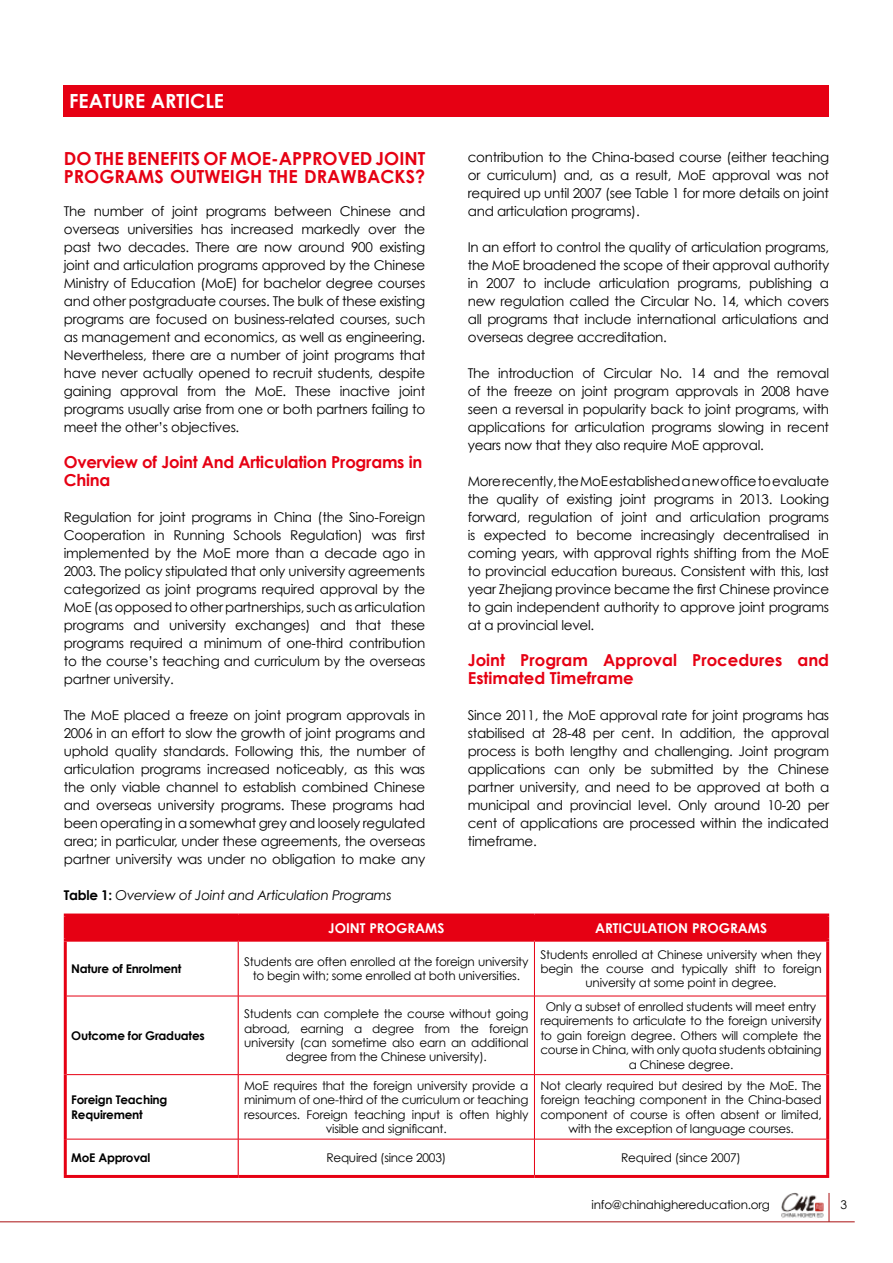
<style>
.page{position:relative;width:893px;height:1263px;background:#fff}
.page>*{position:absolute;margin:0;border:0;box-sizing:border-box;transform-origin:0 0}
.t1{font:700 19.5px "Century Gothic";color:#fff}
.t2{font:700 18px/18px "Century Gothic";color:#e60013}
.t3{font:700 16.5px/18px "Century Gothic";color:#e60013}
.t4{font:13.5px/18px "Century Gothic";letter-spacing:-.02em;color:#000;text-align:justify}
.t5{font:italic 13.5px "Century Gothic";letter-spacing:-.02em;color:#000}
.t6{font:700 13.5px "Century Gothic";color:#fff}
.t7{font:12px/14.4px "Century Gothic";letter-spacing:-.02em;color:#000;text-align:center}
.t8{font:700 12px/14.4px "Century Gothic";letter-spacing:-.02em;color:#000}
.s1{font-weight:700;font-style:normal}
</style>
<div class="page">
<hr style="left:0;top:1221px;width:855px;height:1px;background:#a91011">
<svg style="left:829px;top:1193px;width:1px;height:29px"></svg>
<img style="left:781px;top:1193px;width:43px;height:25px">
<div style="left:64px;top:85px;width:765px;height:32px;background:#e60013"></div>
<div style="left:67px;top:916px;width:759px;height:23px;background:#e60013"></div>
<hr style="left:237px;top:916px;width:3px;height:23px;background:#e60013">
<hr style="left:533px;top:916px;width:3px;height:23px;background:#e60013">
<hr style="left:64px;top:942px;width:3px;height:54px;background:#e60013">
<hr style="left:826px;top:942px;width:3px;height:54px;background:#e60013">
<hr style="left:64px;top:996px;width:3px;height:78px;background:#e60013">
<hr style="left:826px;top:996px;width:3px;height:78px;background:#e60013">
<hr style="left:64px;top:1074px;width:3px;height:65px;background:#e60013">
<hr style="left:826px;top:1074px;width:3px;height:65px;background:#e60013">
<hr style="left:64px;top:1139px;width:3px;height:36px;background:#e60013">
<hr style="left:826px;top:1139px;width:3px;height:36px;background:#e60013">
<hr style="left:64px;top:1175px;width:174px;height:3px;background:#e60013">
<hr style="left:238px;top:1175px;width:296px;height:3px;background:#e60013">
<hr style="left:534px;top:1175px;width:295px;height:3px;background:#e60013">
<hr style="left:238px;top:942px;width:1px;height:54px;background:#e60013">
<hr style="left:238px;top:996px;width:1px;height:78px;background:#e60013">
<hr style="left:238px;top:1075px;width:1px;height:64px;background:#e60013">
<hr style="left:238px;top:1139px;width:1px;height:36px;background:#e60013">
<hr style="left:534px;top:942px;width:1px;height:54px;background:#e60013">
<hr style="left:67px;top:996px;width:171px;height:1px;background:#e60013">
<hr style="left:238px;top:996px;width:296px;height:1px;background:#e60013">
<hr style="left:534px;top:996px;width:292px;height:1px;background:#e60013">
<hr style="left:534px;top:996px;width:1px;height:78px;background:#e60013">
<hr style="left:67px;top:1074px;width:171px;height:1px;background:#e60013">
<hr style="left:238px;top:1074px;width:296px;height:1px;background:#e60013">
<hr style="left:534px;top:1074px;width:292px;height:1px;background:#e60013">
<hr style="left:534px;top:1075px;width:1px;height:64px;background:#e60013">
<hr style="left:67px;top:1139px;width:171px;height:1px;background:#e60013">
<hr style="left:238px;top:1139px;width:296px;height:1px;background:#e60013">
<hr style="left:534px;top:1139px;width:292px;height:1px;background:#e60013">
<hr style="left:534px;top:1139px;width:1px;height:36px;background:#e60013">
<hr style="left:64px;top:913px;width:174px;height:3px;background:#e60013">
<hr style="left:64px;top:916px;width:3px;height:23px;background:#e60013">
<hr style="left:238px;top:913px;width:296px;height:3px;background:#e60013">
<hr style="left:534px;top:913px;width:295px;height:3px;background:#e60013">
<hr style="left:826px;top:916px;width:3px;height:23px;background:#e60013">
<hr style="left:64px;top:939px;width:174px;height:3px;background:#e60013">
<hr style="left:238px;top:939px;width:296px;height:3px;background:#e60013">
<hr style="left:534px;top:939px;width:295px;height:3px;background:#e60013">
<h1 class="t1" style="left:69px;top:89px;width:156px">FEATURE ARTICLE</h1>
<h2 class="t2" style="left:64px;top:149px;width:363px">DO THE BENEFITS OF MOE-APPROVED JOINT<br>PROGRAMS OUTWEIGH THE DRAWBACKS?</h2>
<p class="t4" style="left:64px;top:202px;width:363px">The number of joint programs between Chinese and overseas universities has increased markedly over the past two decades. There are now around 900 existing joint and articulation programs approved by the Chinese Ministry of Education (MoE) for bachelor degree courses and other postgraduate courses. The bulk of these existing programs are focused on business-related courses, such as management and economics, as well as engineering.<br>Nevertheless, there are a number of joint programs that have never actually opened to recruit students, despite gaining approval from the MoE. These inactive joint programs usually arise from one or both partners failing to meet the other’s objectives.</p>
<p class="t3" style="left:64px;top:453px;width:360px">Overview of Joint And Articulation Programs in<br>China</p>
<p class="t4" style="left:64px;top:508px;width:363px">Regulation for joint programs in China (the Sino-Foreign Cooperation in Running Schools Regulation) was first implemented by the MoE more than a decade ago in 2003. The policy stipulated that only university agreements categorized as joint programs required approval by the MoE (as opposed to other partnerships, such as articulation programs and university exchanges) and that these programs required a minimum of one-third contribution to the course’s teaching and curriculum by the overseas partner university.</p>
<p class="t4" style="left:64px;top:706px;width:363px">The MoE placed a freeze on joint program approvals in 2006 in an effort to slow the growth of joint programs and uphold quality standards. Following this, the number of articulation programs increased noticeably, as this was the only viable channel to establish combined Chinese and overseas university programs. These programs had been operating in a somewhat grey and loosely regulated area; in particular, under these agreements, the overseas partner university was under no obligation to make any</p>
<p class="t5" style="left:64px;top:887px;width:329px"><span class="s1">Table 1:</span> Overview of Joint and Articulation Programs</p>
<p class="t4" style="left:468px;top:148px;width:363px">contribution to the China-based course (either teaching or curriculum) and, as a result, MoE approval was not required up until 2007 (see Table 1 for more details on joint and articulation programs).</p>
<p class="t4" style="left:468px;top:238px;width:363px">In an effort to control the quality of articulation programs, the MoE broadened the scope of their approval authority in 2007 to include articulation programs, publishing a new regulation called the Circular No. 14, which covers all programs that include international articulations and overseas degree accreditation.</p>
<p class="t4" style="left:468px;top:364px;width:363px">The introduction of Circular No. 14 and the removal of the freeze on joint program approvals in 2008 have seen a reversal in popularity back to joint programs, with applications for articulation programs slowing in recent years now that they also require MoE approval.</p>
<p class="t4" style="left:468px;top:472px;width:363px">More recently, the MoE established a new office to evaluate the quality of existing joint programs in 2013. Looking forward, regulation of joint and articulation programs is expected to become increasingly decentralised in coming years, with approval rights shifting from the MoE to provincial education bureaus. Consistent with this, last year Zhejiang province became the first Chinese province to gain independent authority to approve joint programs at a provincial level.</p>
<p class="t3" style="left:468px;top:651px;width:363px">Joint Program Approval Procedures and<br>Estimated Timeframe</p>
<p class="t4" style="left:468px;top:706px;width:363px">Since 2011, the MoE approval rate for joint programs has stabilised at 28-48 per cent. In addition, the approval process is both lengthy and challenging. Joint program applications can only be submitted by the Chinese partner university, and need to be approved at both a municipal and provincial level. Only around 10-20 per cent of applications are processed within the indicated timeframe.</p>
<p class="t6" style="left:328px;top:919px;width:118px">JOINT PROGRAMS</p>
<p class="t6" style="left:595px;top:919px;width:173px">ARTICULATION PROGRAMS</p>
<p class="t8" style="left:71px;top:961px;width:112px">Nature of Enrolment</p>
<p class="t7" style="left:244px;top:954px;width:286px">Students are often enrolled at the foreign university to begin with; some enrolled at both universities.</p>
<p class="t7" style="left:540px;top:947px;width:283px">Students enrolled at Chinese university when they begin the course and typically shift to foreign university at some point in degree.</p>
<p class="t8" style="left:71px;top:1028px;width:135px">Outcome for Graduates</p>
<p class="t8" style="left:71px;top:1092px;width:98px">Foreign Teaching<br>Requirement</p>
<p class="t7" style="left:244px;top:1006px;width:286px">Students can complete the course without going abroad, earning a degree from the foreign university (can sometime also earn an additional degree from the Chinese university).</p>
<p class="t7" style="left:540px;top:999px;width:283px">Only a subset of enrolled students will meet entry requirements to articulate to the foreign university to gain foreign degree. Others will complete the course in China, with only quota students obtaining a Chinese degree.</p>
<p class="t7" style="left:244px;top:1078px;width:286px">MoE requires that the foreign university provide a minimum of one-third of the curriculum or teaching resources. Foreign teaching input is often highly visible and significant.</p>
<p class="t7" style="left:540px;top:1078px;width:283px">Not clearly required but desired by the MoE. The foreign teaching component in the China-based component of course is often absent or limited, with the exception of language courses.</p>
<p class="t8" style="left:71px;top:1150px;width:81px">MoE Approval</p>
<p class="t7" style="left:326px;top:1150px;width:121px">Required (since 2003)</p>
<p class="t7" style="left:621px;top:1150px;width:121px">Required (since 2007)</p>
<p class="t7" style="left:592px;top:1198px;width:180px">info@chinahighereducation.org</p>
<p class="t7" style="left:841px;top:1198px;width:8px">3</p>
</div>
